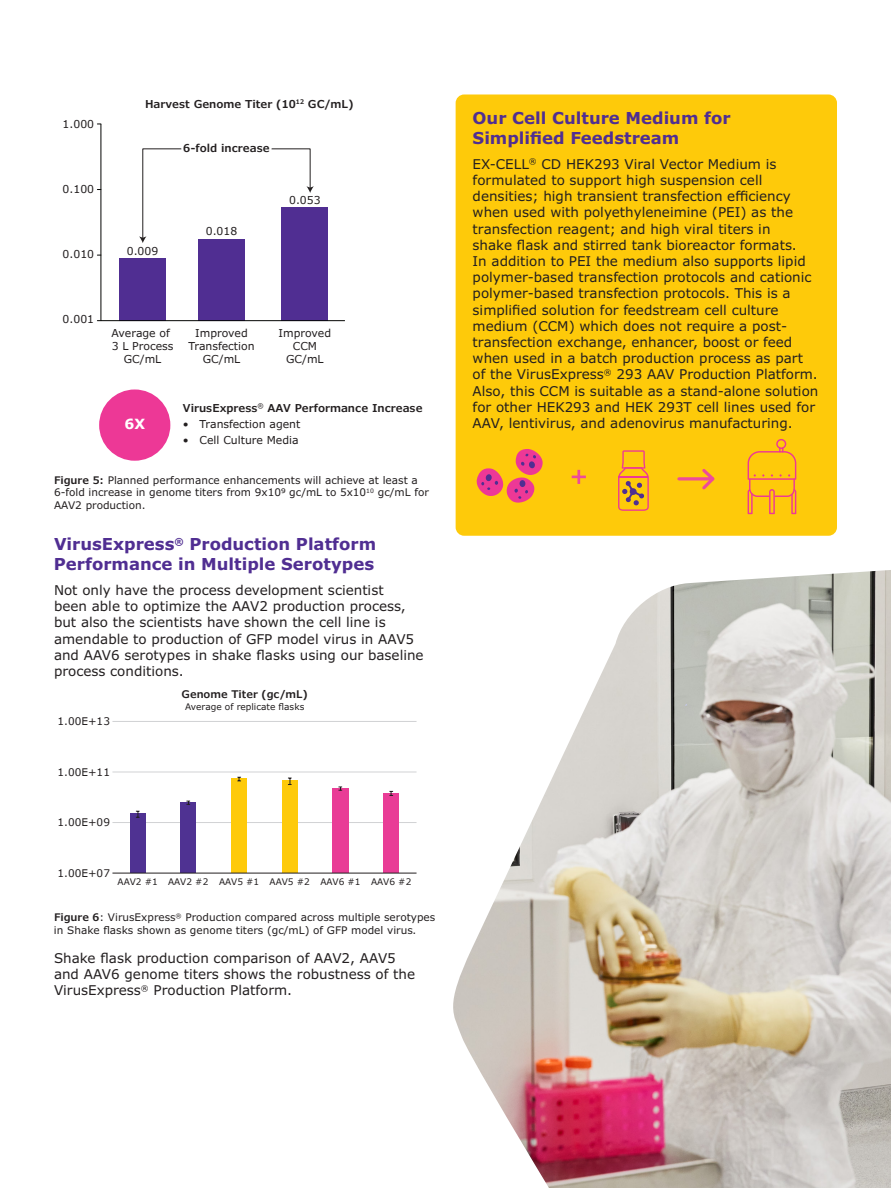
<style>
.page{position:relative;width:891px;height:1188px;background:#fff}
.page>*{position:absolute;margin:0;border:0;box-sizing:border-box;transform-origin:0 0}
.t1{font:700 16.5px/19.5px "Verdana Pro";color:#502e92}
.t2{font:700 13.95px "Verdana Pro";color:#fff}
.t3{font:13.5px/16.2px "Verdana Pro";color:#231f20}
.t4{font:10.8px/13px "Verdana Pro";color:#231f20;text-align:center}
.t5{font:600 10.8px "Verdana Pro";color:#231f20}
.t6{font:10.5px/12.6px "Verdana Pro";color:#231f20}
.t7{font:600 10.5px "Verdana Pro";color:#231f20}
.t8{font:9px "Verdana Pro";color:#231f20}
.s1{font-weight:600}
</style>
<div class="page">
<img style="left:453px;top:570px;width:438px;height:618px">
<div style="left:456px;top:94px;width:381px;height:442px;background:#feca0a;border-radius:9px"></div>
<div style="left:282px;top:207px;width:46px;height:114px;background:#502e92"></div>
<div style="left:198px;top:239px;width:47px;height:82px;background:#502e92"></div>
<div style="left:119px;top:259px;width:47px;height:62px;background:#502e92"></div>
<hr style="left:101px;top:124px;width:1px;height:197px;background:#040503">
<hr style="left:101px;top:320px;width:244px;height:1px;background:#040503">
<svg style="left:139px;top:148px;width:175px;height:95px"></svg>
<div style="left:181px;top:139px;width:91px;height:20px;background:#fff;border-radius:50%"></div>
<div style="left:99px;top:389px;width:71px;height:72px;background:#ed3896;border-radius:50%"></div>
<hr style="left:112px;top:721px;width:305px;height:1px;background:#d1d2d4">
<hr style="left:112px;top:772px;width:305px;height:1px;background:#d1d2d4">
<hr style="left:112px;top:822px;width:305px;height:1px;background:#d1d2d4">
<div style="left:130px;top:814px;width:16px;height:59px;background:#4f3292"></div>
<div style="left:180px;top:803px;width:16px;height:70px;background:#4f3292"></div>
<div style="left:231px;top:779px;width:16px;height:94px;background:#feca0a"></div>
<div style="left:282px;top:781px;width:16px;height:92px;background:#feca0a"></div>
<div style="left:332px;top:789px;width:17px;height:84px;background:#e93c96"></div>
<div style="left:383px;top:793px;width:16px;height:80px;background:#e93c96"></div>
<svg style="left:136px;top:811px;width:4px;height:7px"></svg>
<svg style="left:186px;top:801px;width:4px;height:4px"></svg>
<svg style="left:237px;top:777px;width:4px;height:5px"></svg>
<svg style="left:288px;top:778px;width:4px;height:7px"></svg>
<svg style="left:339px;top:787px;width:3px;height:4px"></svg>
<svg style="left:389px;top:791px;width:4px;height:5px"></svg>
<hr style="left:112px;top:873px;width:305px;height:1px;background:#231f20">
<svg style="left:476px;top:439px;width:321px;height:76px"></svg>
<p class="t4" style="left:63px;top:118px;width:33px">1.000</p>
<p class="t4" style="left:63px;top:183px;width:33px">0.100</p>
<p class="t5" style="left:145px;top:97px;width:210px">Harvest Genome Titer (10<sup>12</sup> GC/mL)</p>
<p class="t5" style="left:183px;top:141px;width:88px">6-fold increase</p>
<p class="t4" style="left:206px;top:225px;width:33px">0.018</p>
<p class="t4" style="left:289px;top:194px;width:33px">0.053</p>
<p class="t4" style="left:63px;top:248px;width:33px">0.010</p>
<p class="t4" style="left:127px;top:245px;width:33px">0.009</p>
<p class="t4" style="left:63px;top:313px;width:33px">0.001</p>
<p class="t4" style="left:111px;top:327px;width:64px">Average of<br>3 L Process<br>GC/mL</p>
<p class="t4" style="left:189px;top:327px;width:68px">Improved<br>Transfection<br>GC/mL</p>
<p class="t4" style="left:279px;top:327px;width:54px">Improved<br>CCM<br>GC/mL</p>
<p class="t2" style="left:124px;top:415px;width:22px">6X</p>
<p class="t5" style="left:183px;top:401px;width:241px">VirusExpress<sup>®</sup> AAV Performance Increase</p>
<p class="t4" style="left:183px;top:418px;width:119px">• Transfection agent</p>
<p class="t4" style="left:183px;top:434px;width:117px">• Cell Culture Media</p>
<p class="t6" style="left:54px;top:474px;width:376px"><span class="s1">Figure 5:</span> Planned performance enhancements will achieve at least a<br>6-fold increase in genome titers from 9x109 gc/mL to 5x10<sup>10</sup> gc/mL for<br>AAV2 production.</p>
<p class="t1" style="left:54px;top:535px;width:324px">VirusExpress<sup>®</sup> Production Platform<br>Performance in Multiple Serotypes</p>
<p class="t3" style="left:54px;top:582px;width:371px">Not only have the process development scientist<br>been able to optimize the AAV2 production process, but also the scientists have shown the cell line is amendable to production of GFP model virus in AAV5 and AAV6 serotypes in shake flasks using our baseline process conditions.</p>
<p class="t6" style="left:58px;top:715px;width:54px">1.00E+13</p>
<p class="t6" style="left:58px;top:766px;width:54px">1.00E+11</p>
<p class="t7" style="left:182px;top:687px;width:128px">Genome Titer (gc/mL)</p>
<p class="t8" style="left:185px;top:701px;width:121px">Average of replicate flasks</p>
<p class="t6" style="left:58px;top:816px;width:54px">1.00E+09</p>
<p class="t6" style="left:58px;top:867px;width:54px">1.00E+07</p>
<p class="t8" style="left:118px;top:876px;width:295px">AAV2 #1 AAV2 #2 AAV5 #1 AAV5 #2 AAV6 #1 AAV6 #2</p>
<p class="t6" style="left:54px;top:911px;width:383px"><span class="s1">Figure 6</span>: VirusExpress<sup>®</sup> Production compared across multiple serotypes in Shake flasks shown as genome titers (gc/mL) of GFP model virus.</p>
<p class="t3" style="left:54px;top:950px;width:363px">Shake flask production comparison of AAV2, AAV5 and AAV6 genome titers shows the robustness of the<br>VirusExpress<sup>®</sup> Production Platform.</p>
<p class="t1" style="left:473px;top:109px;width:260px">Our Cell Culture Medium for<br>Simplified Feedstream</p>
<p class="t3" style="left:473px;top:156px;width:347px">EX-CELL<sup>®</sup> CD HEK293 Viral Vector Medium is formulated to support high suspension cell densities; high transient transfection efficiency when used with polyethyleneimine (PEI) as the transfection reagent; and high viral titers in<br>shake flask and stirred tank bioreactor formats.<br>In addition to PEI the medium also supports lipid polymer-based transfection protocols and cationic polymer-based transfection protocols. This is a simplified solution for feedstream cell culture medium (CCM) which does not require a post&shy;transfection exchange, enhancer, boost or feed when used in a batch production process as part of the VirusExpress<sup>®</sup> 293 AAV Production Platform.<br>Also, this CCM is suitable as a stand-alone solution for other HEK293 and HEK 293T cell lines used for AAV, lentivirus, and adenovirus manufacturing.</p>
</div>
